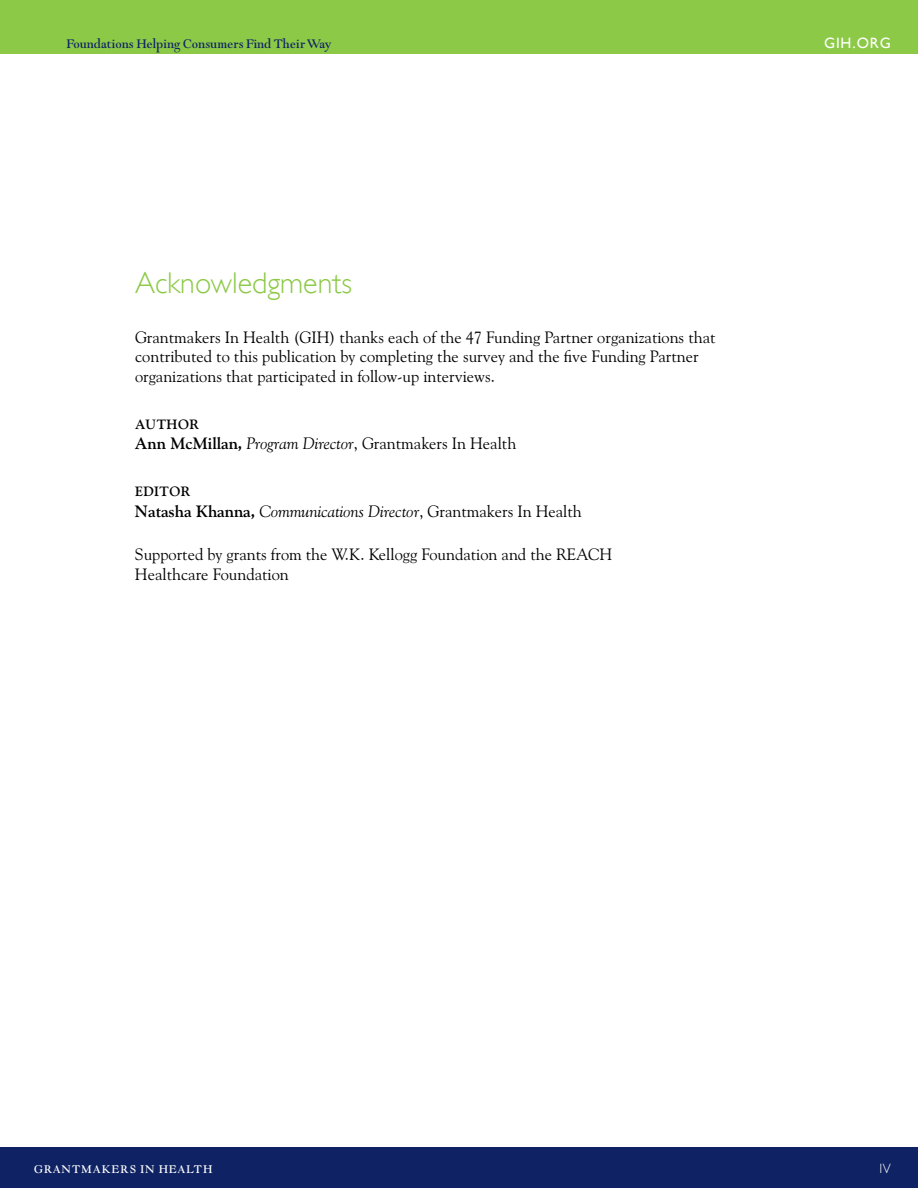
<style>
.page{position:relative;width:918px;height:1188px;background:#fff}
.page>*{position:absolute;margin:0;border:0;box-sizing:border-box;transform-origin:0 0}
.t1{font:300 30px "Gill Sans";color:#8cc947}
.t2{font:16.5px/19.8px "Goudy Old Style BT";color:#000}
.t3{font:italic 16.5px "Goudy Old Style BT";color:#000}
.t4{font:15px "Goudy Modern";color:#0f2264}
.t5{font:15px "Gill Sans";letter-spacing:.06em;color:#fff}
.t6{font:13.5px "Goudy Modern";letter-spacing:.06em;color:#fff}
.t7{font:700 13.5px "Goudy Old Style BT";letter-spacing:.04em;color:#000}
.t8{font:300 13.5px "Gill Sans";color:#fff}
.s1{font-weight:700}
.s2{font-style:italic}
.s3{font-weight:700;font-style:normal}
.s4{font-style:normal}
</style>
<div class="page">
<div style="left:0;top:0;width:918px;height:54px;background:#8cc947"></div>
<div style="left:0;top:1148px;width:918px;height:40px;background:#0f2264"></div>
<p class="t4" style="left:66px;top:36px;width:267px">Foundations Helping Consumers Find Their Way</p>
<p class="t5" style="left:824px;top:34px;width:68px">GIH.ORG</p>
<h1 class="t1" style="left:135px;top:266px;width:219px">Acknowledgments</h1>
<p class="t2" style="left:135px;top:327px;width:582px">Grantmakers In Health (GIH) thanks each of the 47 Funding Partner organizations that contributed to this publication by completing the survey and the five Funding Partner organizations that participated in follow-up interviews.</p>
<p class="t7" style="left:135px;top:416px;width:65px">AUTHOR</p>
<p class="t2" style="left:135px;top:433px;width:383px"><span class="s1">Ann McMillan,</span> <span class="s2">Program Director</span>, Grantmakers In Health</p>
<p class="t7" style="left:135px;top:483px;width:57px">EDITOR</p>
<p class="t3" style="left:135px;top:501px;width:448px"><span class="s3">Natasha Khanna,</span> Communications Director<span class="s4">, Grantmakers In Health</span></p>
<p class="t2" style="left:135px;top:545px;width:479px">Supported by grants from the W.K. Kellogg Foundation and the REACH<br>Healthcare Foundation</p>
<p class="t6" style="left:34px;top:1162px;width:180px">GRANTMAKERS IN HEALTH</p>
<p class="t8" style="left:879px;top:1161px;width:13px">iv</p>
</div>
